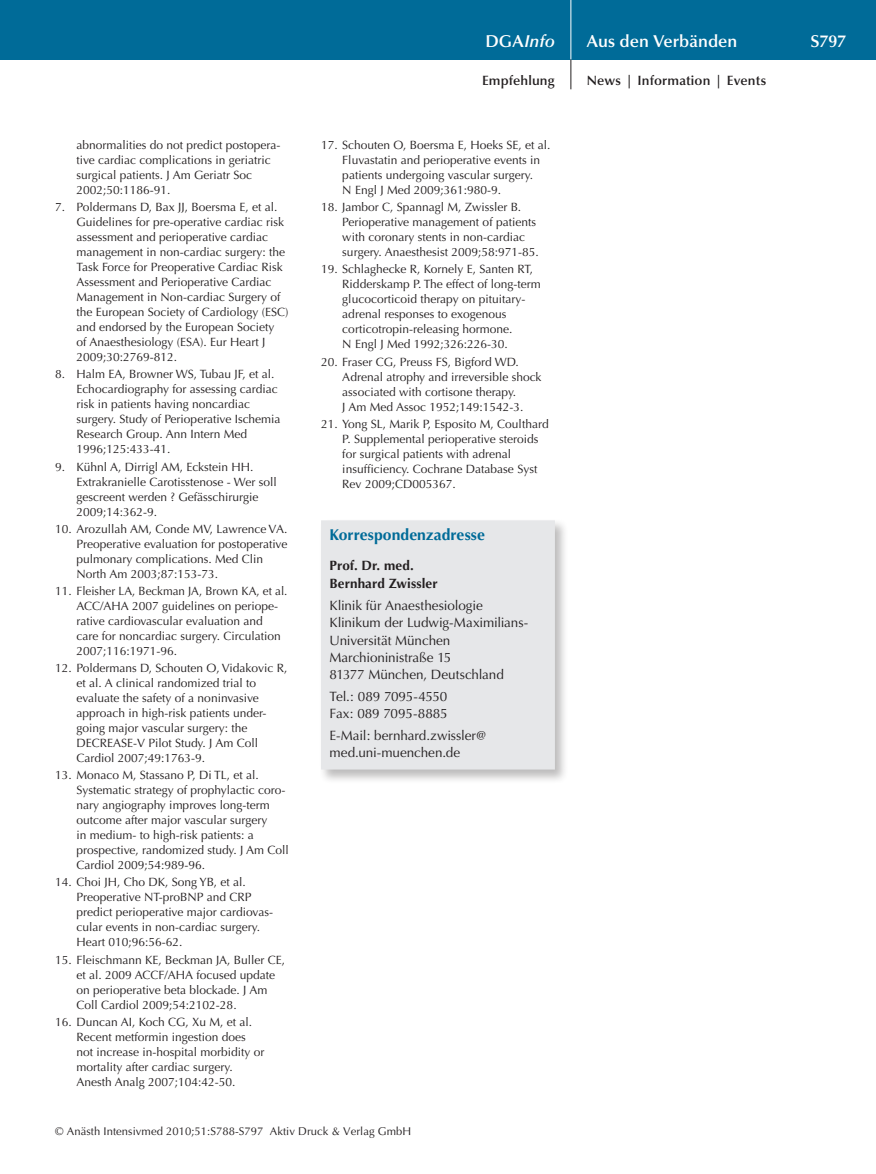
<style>
.page{position:relative;width:876px;height:1174px;background:#fff}
.page>*{position:absolute;margin:0;border:0;box-sizing:border-box;transform-origin:0 0}
.t1{font:600 17.25px "Optima";color:#fff}
.t2{font:italic 600 17.25px "Optima";color:#fff}
.t3{font:700 15.75px "Optima";letter-spacing:.005em;color:#006b98}
.t4{font:13.5px/17.2px "Optima";letter-spacing:-.01em;color:#231f20}
.t5{font:600 13.5px "Optima";letter-spacing:.01em;color:#231f20}
.t6{font:700 13.5px/17.2px "Optima";letter-spacing:.005em;color:#231f20}
.t7{font:12px/15px "Optima";color:#231f20}
.t8{font:11.25px "Optima";letter-spacing:.005em;color:#231f20}
.s1{font-style:normal}
</style>
<div class="page">
<div style="left:0;top:0;width:876px;height:60px;background:#006b98"></div>
<hr style="left:571px;top:0;width:1px;height:60px;background:#fff">
<svg style="left:571px;top:60px;width:1px;height:29px"></svg>
<div style="left:319px;top:518px;width:250px;height:266px;background:#231f20;opacity:.3"></div>
<div style="left:321px;top:520px;width:234px;height:249px;background:#e6e7e9"></div>
<p class="t7" style="left:77px;top:138px;width:205px">abnormalities do not predict postopera&shy;tive cardiac complications in geriatric surgical patients. J Am Geriatr Soc 2002;50:1186-91.</p>
<p class="t7" style="left:77px;top:200px;width:214px;text-indent:-21px">7. Poldermans D, Bax JJ, Boersma E, et al.<br>Guidelines for pre-operative cardiac risk assessment and perioperative cardiac management in non-cardiac surgery: the Task Force for Preoperative Cardiac Risk Assessment and Perioperative Cardiac Management in Non-cardiac Surgery of the European Society of Cardiology (ESC) and endorsed by the European Society<br>of Anaesthesiology (ESA). Eur Heart J 2009;30:2769-812.</p>
<p class="t7" style="left:77px;top:367px;width:206px;text-indent:-21px">8. Halm EA, Browner WS, Tubau JF, et al.<br>Echocardiography for assessing cardiac risk in patients having noncardiac surgery. Study of Perioperative Ischemia Research Group. Ann Intern Med 1996;125:433-41.</p>
<p class="t7" style="left:77px;top:459px;width:202px;text-indent:-21px">9. Kühnl A, Dirrigl AM, Eckstein HH.<br>Extrakranielle Carotisstenose - Wer soll gescreent werden ? Gefässchirurgie<br>2009;14:362-9.</p>
<p class="t7" style="left:77px;top:521px;width:212px;text-indent:-21px">10. Arozullah AM, Conde MV, Lawrence VA.<br>Preoperative evaluation for postoperative pulmonary complications. Med Clin North Am 2003;87:153-73.</p>
<p class="t7" style="left:77px;top:583px;width:212px;text-indent:-21px">11. Fleisher LA, Beckman JA, Brown KA, et al.<br>ACC/AHA 2007 guidelines on periope&shy;rative cardiovascular evaluation and care for noncardiac surgery. Circulation 2007;116:1971-96.</p>
<p class="t7" style="left:77px;top:660px;width:212px;text-indent:-21px">12. Poldermans D, Schouten O, Vidakovic R, et al. A clinical randomized trial to evaluate the safety of a noninvasive approach in high-risk patients under‑ going major vascular surgery: the DECREASE-V Pilot Study. J Am Coll Cardiol 2007;49:1763-9.</p>
<p class="t7" style="left:77px;top:768px;width:214px;text-indent:-21px">13. Monaco M, Stassano P, Di TL, et al.<br>Systematic strategy of prophylactic coro‑ nary angiography improves long-term outcome after major vascular surgery<br>in medium- to high-risk patients: a prospective, randomized study. J Am Coll Cardiol 2009;54:989-96.</p>
<p class="t7" style="left:77px;top:875px;width:197px;text-indent:-21px">14. Choi JH, Cho DK, Song YB, et al.<br>Preoperative NT-proBNP and CRP predict perioperative major cardiovas‑ cular events in non-cardiac surgery.<br>Heart 010;96:56-62.</p>
<p class="t7" style="left:77px;top:952px;width:210px;text-indent:-21px">15. Fleischmann KE, Beckman JA, Buller CE, et al. 2009 ACCF/AHA focused update on perioperative beta blockade. J Am Coll Cardiol 2009;54:2102-28.</p>
<p class="t7" style="left:77px;top:1014px;width:190px;text-indent:-21px">16. Duncan AI, Koch CG, Xu M, et al.<br>Recent metformin ingestion does not increase in-hospital morbidity or mortality after cardiac surgery.<br>Anesth Analg 2007;104:42-50.</p>
<h1 class="t2" style="left:485px;top:31px;width:71px"><span class="s1">DGA</span>Info</h1>
<h1 class="t1" style="left:587px;top:31px;width:152px">Aus den Verbänden</h1>
<h1 class="t1" style="left:810px;top:31px;width:37px">S797</h1>
<p class="t5" style="left:482px;top:73px;width:74px">Empfehlung</p>
<p class="t5" style="left:587px;top:73px;width:181px">News | Information | Events</p>
<p class="t7" style="left:342px;top:138px;width:210px;text-indent:-21px">17. Schouten O, Boersma E, Hoeks SE, et al.<br>Fluvastatin and perioperative events in patients undergoing vascular surgery.<br>N Engl J Med 2009;361:980-9.</p>
<p class="t7" style="left:342px;top:200px;width:198px;text-indent:-21px">18. Jambor C, Spannagl M, Zwissler B.<br>Perioperative management of patients with coronary stents in non-cardiac surgery. Anaesthesist 2009;58:971-85.</p>
<p class="t7" style="left:342px;top:262px;width:200px;text-indent:-21px">19. Schlaghecke R, Kornely E, Santen RT, Ridderskamp P. The effect of long-term glucocorticoid therapy on pituitary&shy;adrenal responses to exogenous corticotropin-releasing hormone.<br>N Engl J Med 1992;326:226-30.</p>
<p class="t7" style="left:342px;top:354px;width:201px;text-indent:-21px">20. Fraser CG, Preuss FS, Bigford WD.<br>Adrenal atrophy and irreversible shock associated with cortisone therapy.<br>J Am Med Assoc 1952;149:1542-3.</p>
<p class="t7" style="left:342px;top:416px;width:208px;text-indent:-21px">21. Yong SL, Marik P, Esposito M, Coulthard P. Supplemental perioperative steroids for surgical patients with adrenal insufficiency. Cochrane Database Syst Rev 2009;CD005367.</p>
<h2 class="t3" style="left:330px;top:526px;width:157px">Korrespondenzadresse</h2>
<p class="t6" style="left:330px;top:557px;width:110px">Prof. Dr. med.<br>Bernhard Zwissler</p>
<p class="t4" style="left:330px;top:597px;width:200px">Klinik für Anaesthesiologie<br>Klinikum der Ludwig-Maximilians-<br>Universität München<br>Marchioninistraße 15<br>81377 München, Deutschland</p>
<p class="t4" style="left:330px;top:688px;width:120px">Tel.: 089 7095-4550<br>Fax: 089 7095-8885</p>
<p class="t4" style="left:330px;top:726px;width:159px">E-Mail: bernhard.zwissler@ med.uni-muenchen.de</p>
<p class="t8" style="left:55px;top:1125px;width:357px">© Anästh Intensivmed 2010;51:S788-S797 Aktiv Druck &amp; Verlag GmbH</p>
</div>
